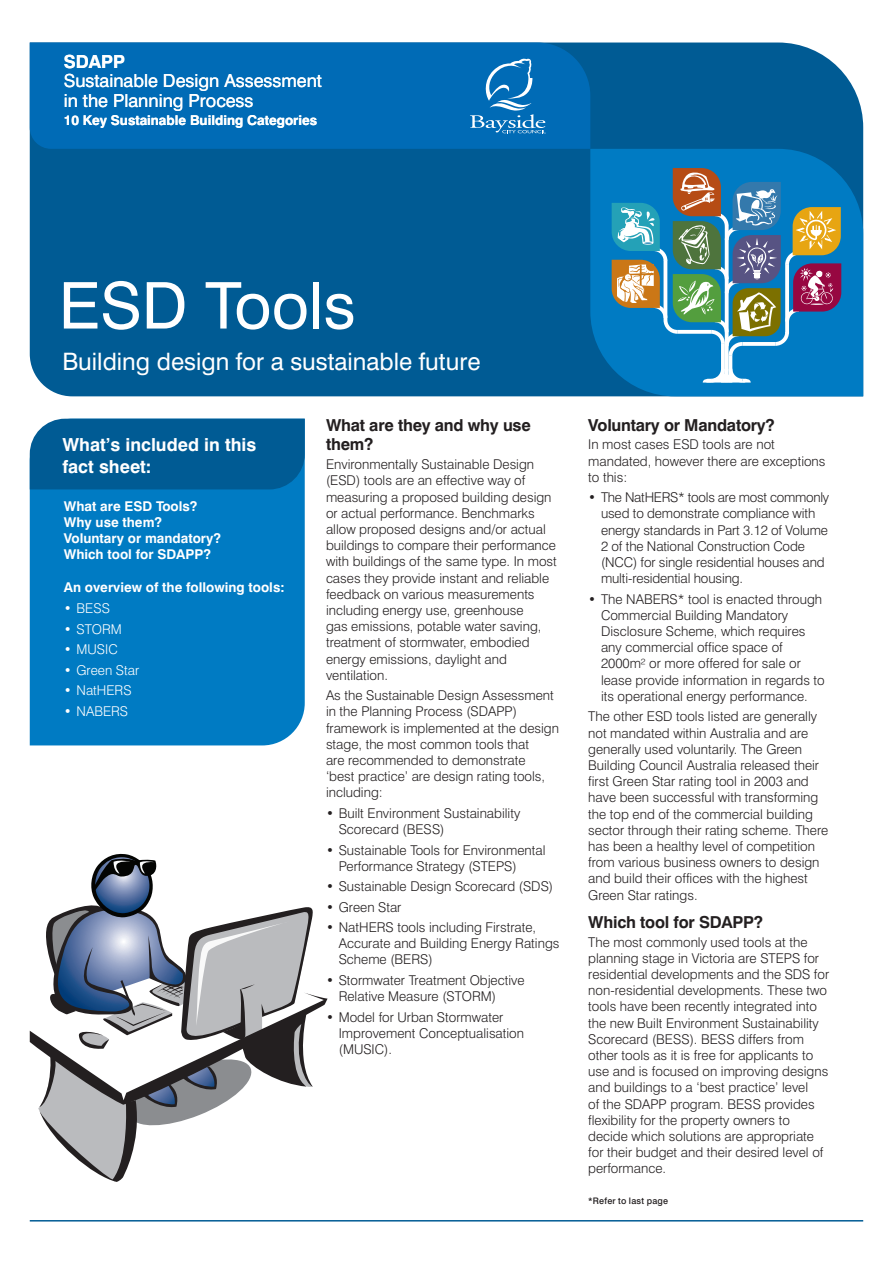
<style>
.page{position:relative;width:893px;height:1263px;background:#fff}
.page>*{position:absolute;margin:0;border:0;box-sizing:border-box;transform-origin:0 0}
.t1{font:64.5px "Swiss 721 BT";color:#fff}
.t2{font:24px "Swiss 721 BT";color:#fff}
.t3{font:18px/19.5px "Swiss 721 BT";color:#fff}
.t4{font:700 18px/21.6px "Swiss 721 BT";color:#fff}
.body_text{font:700 16.5px/19.8px "Swiss 721 BT";letter-spacing:-.015em;color:#231f20}
.body_text-2{font:300 13.5px/16.2px "Swiss 721 BT";color:#231f20}
.Body_text_bols{font:700 13.5px/16.2px "Swiss 721 BT";color:#fff}
.t5{font:300 13.5px "Swiss 721 BT";color:#fff}
.body_text-3{font:500 9px "Swiss 721 BT";letter-spacing:.025em;color:#231f20}
.s1{font-weight:700}
</style>
<div class="page">
<div style="left:30px;top:489px;width:275px;height:256px;background:#007bc3"></div>
<div style="left:30px;top:419px;width:275px;height:70px;background:#005b94"></div>
<div style="left:30px;top:43px;width:833px;height:353px;background:#005b94"></div>
<hr style="left:30px;top:1220px;width:833px;height:1px;background:#005b94">
<svg style="left:590px;top:149px;width:273px;height:247px;background:#0075ba"></svg>
<svg style="left:612px;top:168px;width:229px;height:216px;background:#4e8aa1"></svg>
<svg style="left:30px;top:853px;width:298px;height:329px"></svg>
<div style="left:30px;top:43px;width:560px;height:106px;background:#006bb6"></div>
<div style="left:336px;top:58px;width:231px;height:75px;background:#006bb6"></div>
<div style="left:64px;top:55px;width:266px;height:81px;background:#006bb6"></div>
<svg style="left:470px;top:58px;width:76px;height:75px"></svg>
<p class="t3" style="left:64px;top:52px;width:260px"><span class="s1">SDAPP<br></span>Sustainable Design Assessment in the Planning Process</p>
<p class="Body_text_bols" style="left:64px;top:112px;width:255px">10 Key Sustainable Building Categories</p>
<p class="t1" style="left:59px;top:266px;width:298px">ESD Tools</p>
<p class="t2" style="left:62px;top:347px;width:420px">Building design for a sustainable future</p>
<p class="t4" style="left:62px;top:434px;width:195px">What’s included in this fact sheet:</p>
<p class="Body_text_bols" style="left:64px;top:498px;width:135px">What are ESD Tools?<br>Why use them?</p>
<p class="Body_text_bols" style="left:64px;top:530px;width:159px">Voluntary or mandatory?</p>
<p class="Body_text_bols" style="left:64px;top:546px;width:149px">Which tool for SDAPP?</p>
<p class="Body_text_bols" style="left:64px;top:579px;width:222px">An overview of the following tools:</p>
<p class="t5" style="left:64px;top:600px;width:48px">• BESS</p>
<p class="t5" style="left:64px;top:621px;width:60px">• STORM</p>
<p class="t5" style="left:64px;top:641px;width:55px">• MUSIC</p>
<p class="t5" style="left:64px;top:662px;width:77px">• Green Star</p>
<p class="t5" style="left:64px;top:682px;width:69px">• NatHERS</p>
<p class="t5" style="left:64px;top:703px;width:66px">• NABERS</p>
<p class="body_text" style="left:326px;top:415px;width:206px">What are they and why use them?</p>
<p class="body_text-2" style="left:326px;top:456px;width:232px">Environmentally Sustainable Design (ESD) tools are an effective way of measuring a proposed building design or actual performance. Benchmarks allow proposed designs and/or actual buildings to compare their performance with buildings of the same type. In most cases they provide instant and reliable feedback on various measurements including energy use, greenhouse<br>gas emissions, potable water saving, treatment of stormwater, embodied energy emissions, daylight and ventilation.</p>
<p class="body_text-2" style="left:326px;top:687px;width:234px">As the Sustainable Design Assessment in the Planning Process (SDAPP) framework is implemented at the design stage, the most common tools that<br>are recommended to demonstrate<br>‘best practice’ are design rating tools, including:</p>
<p class="body_text-2" style="left:339px;top:805px;width:183px;text-indent:-13px">• Built Environment Sustainability<br>Scorecard (BESS)</p>
<p class="body_text-2" style="left:339px;top:841px;width:208px;text-indent:-13px">• Sustainable Tools for Environmental<br>Performance Strategy (STEPS)</p>
<p class="body_text-2" style="left:326px;top:878px;width:229px">• Sustainable Design Scorecard (SDS)</p>
<p class="body_text-2" style="left:326px;top:898px;width:77px">• Green Star</p>
<p class="body_text-2" style="left:339px;top:919px;width:222px;text-indent:-13px">• NatHERS tools including Firstrate,<br>Accurate and Building Energy Ratings<br>Scheme (BERS)</p>
<p class="body_text-2" style="left:339px;top:972px;width:187px;text-indent:-13px">• Stormwater Treatment Objective<br>Relative Measure (STORM)</p>
<p class="body_text-2" style="left:339px;top:1008px;width:187px;text-indent:-13px">• Model for Urban Stormwater<br>Improvement Conceptualisation (MUSIC).</p>
<p class="body_text" style="left:588px;top:415px;width:188px">Voluntary or Mandatory?</p>
<p class="body_text-2" style="left:588px;top:436px;width:239px">In most cases ESD tools are not mandated, however there are exceptions to this:</p>
<p class="body_text-2" style="left:601px;top:489px;width:230px;text-indent:-13px">• The NatHERS* tools are most commonly used to demonstrate compliance with energy standards in Part 3.12 of Volume 2 of the National Construction Code (NCC) for single residential houses and multi-residential housing.</p>
<p class="body_text-2" style="left:601px;top:591px;width:225px;text-indent:-13px">• The NABERS* tool is enacted through Commercial Building Mandatory Disclosure Scheme, which requires any commercial office space of 2000m² or more offered for sale or lease provide information in regards to its operational energy performance.</p>
<p class="body_text-2" style="left:588px;top:708px;width:242px">The other ESD tools listed are generally not mandated within Australia and are generally used voluntarily. The Green Building Council Australia released their first Green Star rating tool in 2003 and have been successful with transforming the top end of the commercial building sector through their rating scheme. There has been a healthy level of competition from various business owners to design and build their offices with the highest Green Star ratings.</p>
<p class="body_text" style="left:588px;top:912px;width:176px">Which tool for SDAPP?</p>
<p class="body_text-2" style="left:588px;top:933px;width:242px">The most commonly used tools at the planning stage in Victoria are STEPS for residential developments and the SDS for non-residential developments. These two tools have been recently integrated into the new Built Environment Sustainability Scorecard (BESS). BESS differs from other tools as it is free for applicants to use and is focused on improving designs and buildings to a ‘best practice’ level<br>of the SDAPP program. BESS provides flexibility for the property owners to decide which solutions are appropriate for their budget and their desired level of performance.</p>
<p class="body_text-3" style="left:588px;top:1195px;width:81px">*Refer to last page</p>
</div>
